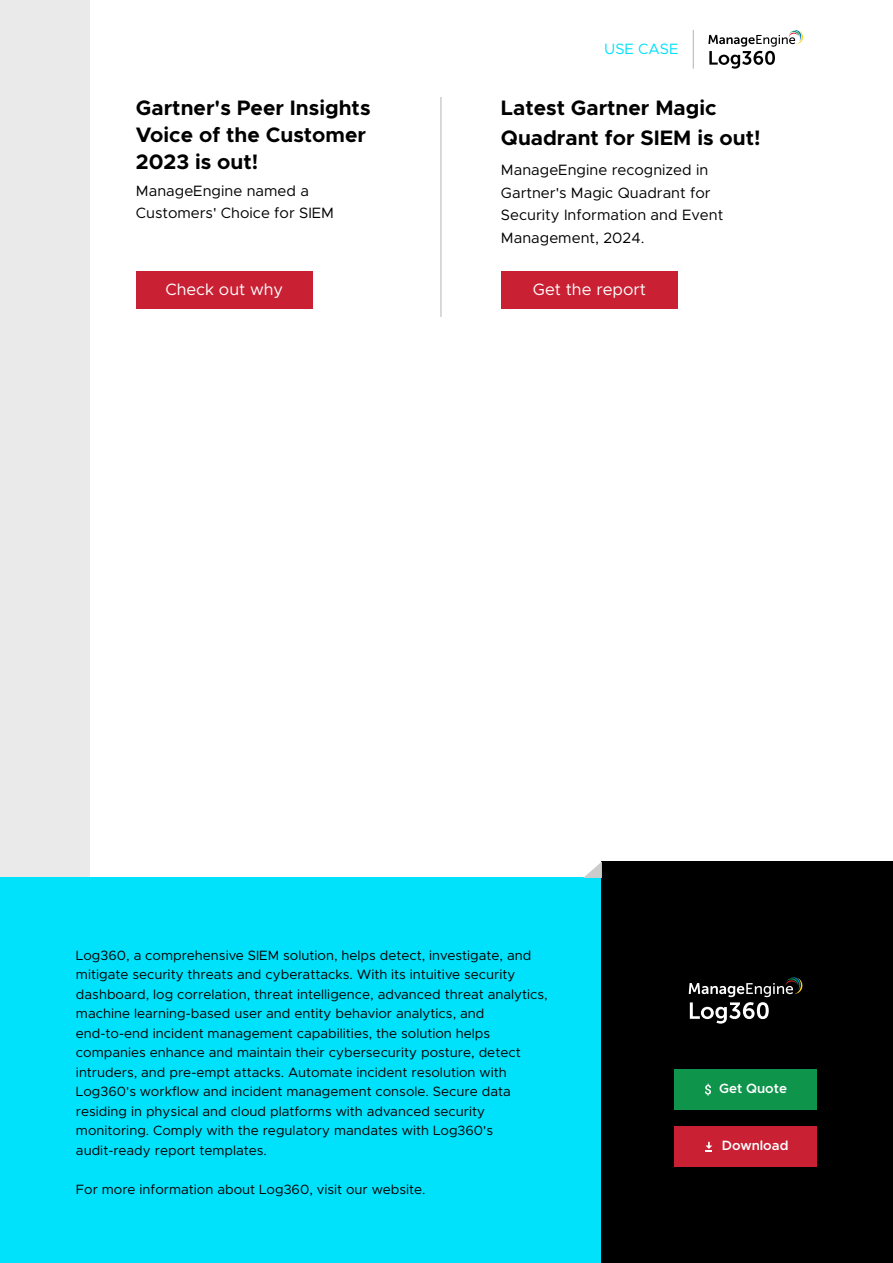
<style>
.page{position:relative;width:893px;height:1263px;background:#fff}
.page>*{position:absolute;margin:0;border:0;box-sizing:border-box;transform-origin:0 0}
.t1{font:700 21px/27px "Metropolis";color:#000}
.t2{font:16.5px "Metropolis";color:#fff}
.t3{font:15px/22.5px "Metropolis";color:#000}
.t4{font:15px "Metropolis";color:#00e1fc}
.t5{font:13.5px/19.5px "Metropolis";color:#000}
.t6{font:600 13.5px "Metropolis";color:#fff}
</style>
<div class="page">
<div style="left:0;top:0;width:90px;height:1263px;background:#eaeaea"></div>
<hr style="left:693px;top:30px;width:1px;height:39px;background:#b2b2b2">
<svg style="left:708px;top:30px;width:95px;height:39px"></svg>
<div style="left:0;top:878px;width:893px;height:385px;background:#00e1fc"></div>
<div style="left:602px;top:861px;width:291px;height:402px;background:#000"></div>
<svg style="left:583px;top:861px;width:19px;height:17px"></svg>
<div style="left:674px;top:1126px;width:143px;height:40px;background:#c92033"></div>
<svg style="left:705px;top:1142px;width:7px;height:9px"></svg>
<div style="left:674px;top:1069px;width:143px;height:40px;background:#0e944b"></div>
<svg style="left:705px;top:1083px;width:6px;height:12px"></svg>
<svg style="left:689px;top:977px;width:114px;height:47px"></svg>
<div style="left:501px;top:271px;width:177px;height:38px;background:#c92033"></div>
<hr style="left:441px;top:97px;width:1px;height:220px;background:#b5b5b5">
<div style="left:136px;top:271px;width:177px;height:38px;background:#c92033"></div>
<h1 class="t1" style="left:136px;top:94px;width:236px">Gartner's Peer Insights<br>Voice of the Customer<br>2023 is out!</h1>
<p class="t3" style="left:136px;top:179px;width:200px">ManageEngine named a<br>Customers' Choice for SIEM</p>
<p class="t2" style="left:165px;top:279px;width:119px">Check out why</p>
<p class="t4" style="left:604px;top:39px;width:76px">USE CASE</p>
<h1 class="t1" style="left:501px;top:92px;width:261px;line-height:30px">Latest Gartner Magic<br>Quadrant for SIEM is out!</h1>
<p class="t3" style="left:501px;top:159px;width:224px">ManageEngine recognized in<br>Gartner's Magic Quadrant for<br>Security Information and Event<br>Management, 2024.</p>
<p class="t2" style="left:533px;top:279px;width:115px">Get the report</p>
<p class="t5" style="left:76px;top:945px;width:473px">Log360, a comprehensive SIEM solution, helps detect, investigate, and mitigate security threats and cyberattacks. With its intuitive security dashboard, log correlation, threat intelligence, advanced threat analytics, machine learning-based user and entity behavior analytics, and end-to-end incident management capabilities, the solution helps companies enhance and maintain their cybersecurity posture, detect intruders, and pre-empt attacks. Automate incident resolution with Log360's workflow and incident management console. Secure data residing in physical and cloud platforms with advanced security monitoring. Comply with the regulatory mandates with Log360's audit-ready report templates.</p>
<p class="t5" style="left:76px;top:1179px;width:351px">For more information about Log360, visit our website.</p>
<p class="t6" style="left:719px;top:1080px;width:70px">Get Quote</p>
<p class="t6" style="left:722px;top:1137px;width:68px">Download</p>
</div>
